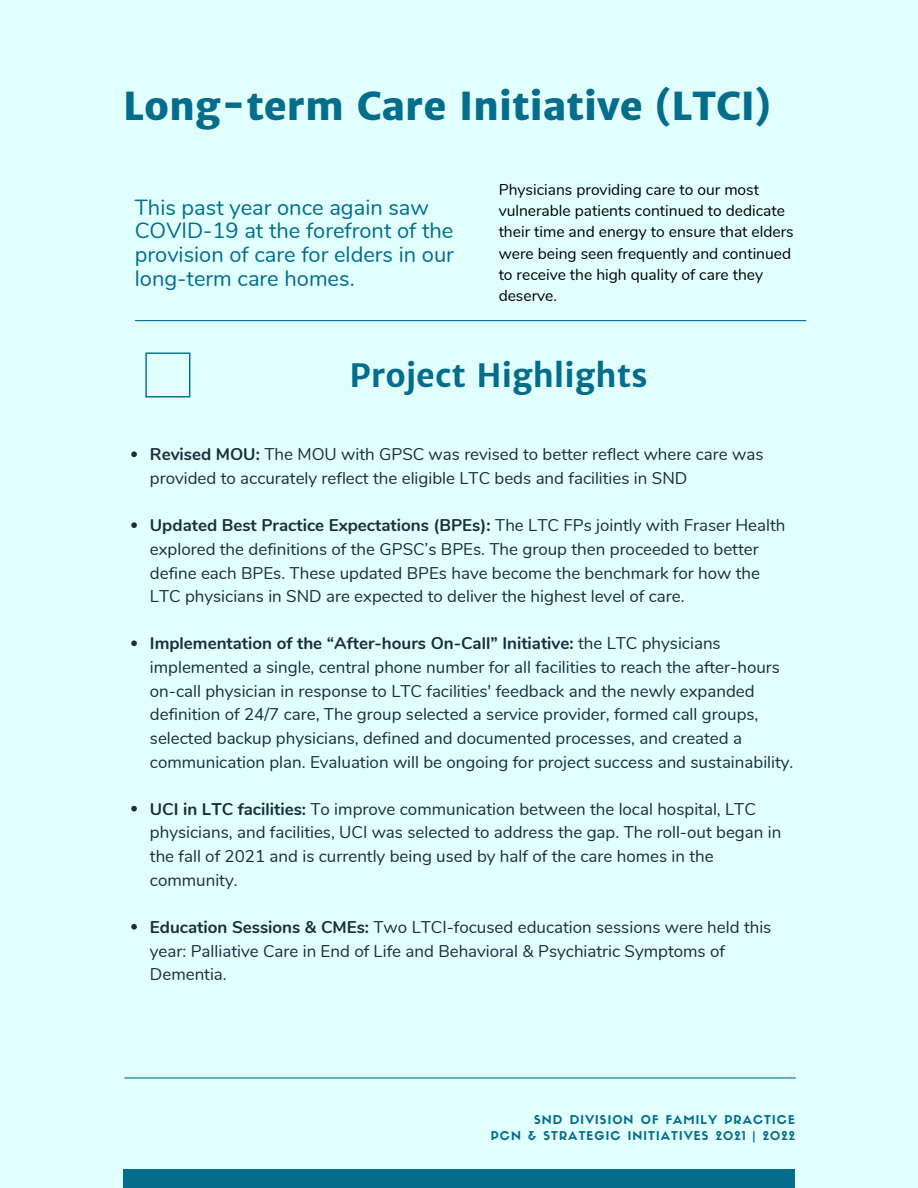
<style>
.page{position:relative;width:918px;height:1188px;background:#e1fffd}
.page>*{position:absolute;margin:0;border:0;box-sizing:border-box;transform-origin:0 0}
.t1{font:800 38.55px "Merriweather Sans";color:#046d8b}
.t2{font:700 32.25px "Merriweather Sans";color:#046d8b}
.t3{font:21.9px/23.7px "Nunito";color:#046d8b}
.t4{font:16.95px/23.7px "Nunito";color:#1a2d3b}
.t5{font:15.6px/21.3px "Nunito";color:#000}
.t6{font:12px/15.9px "Sifonn Basic";letter-spacing:.09em;color:#046d8b;text-align:right}
.s1{font-weight:700}
</style>
<div class="page">
<div style="left:123px;top:1170px;width:671px;height:18px;background:#046d8b"></div>
<hr style="left:135px;top:320px;width:671px;height:1px;background:#046d8b">
<svg style="left:145px;top:352px;width:45px;height:45px"></svg>
<svg style="left:131px;top:451px;width:6px;height:6px"></svg>
<svg style="left:131px;top:522px;width:6px;height:6px"></svg>
<svg style="left:131px;top:640px;width:6px;height:6px"></svg>
<svg style="left:131px;top:806px;width:6px;height:5px"></svg>
<svg style="left:131px;top:924px;width:6px;height:6px"></svg>
<hr style="left:125px;top:1077px;width:670px;height:2px;background:#046d8b">
<h1 class="t1" style="left:123px;top:83px;width:649px">Long-term Care Initiative (LTCI)</h1>
<p class="t3" style="left:135px;top:196px;width:321px">This past year once again saw<br>COVID-19 at the forefront of the provision of care for elders in our long-term care homes.</p>
<p class="t5" style="left:499px;top:179px;width:297px">Physicians providing care to our most vulnerable patients continued to dedicate their time and energy to ensure that elders were being seen frequently and continued to receive the high quality of care they deserve.</p>
<h2 class="t2" style="left:350px;top:355px;width:300px">Project Highlights</h2>
<p class="t4" style="left:150px;top:443px;width:615px"><span class="s1">Revised MOU:</span> The MOU with GPSC was revised to better reflect where care was provided to accurately reflect the eligible LTC beds and facilities in SND</p>
<p class="t4" style="left:150px;top:514px;width:637px"><span class="s1">Updated Best Practice Expectations (BPEs):</span> The LTC FPs jointly with Fraser Health explored the definitions of the GPSC’s BPEs. The group then proceeded to better define each BPEs. These updated BPEs have become the benchmark for how the LTC physicians in SND are expected to deliver the highest level of care.</p>
<p class="t4" style="left:150px;top:632px;width:645px"><span class="s1">Implementation of the “After-hours On-Call” Initiative:</span> the LTC physicians implemented a single, central phone number for all facilities to reach the after-hours on-call physician in response to LTC facilities' feedback and the newly expanded definition of 24/7 care, The group selected a service provider, formed call groups, selected backup physicians, defined and documented processes, and created a communication plan. Evaluation will be ongoing for project success and sustainability.</p>
<p class="t4" style="left:150px;top:797px;width:633px"><span class="s1">UCI in LTC facilities:</span> To improve communication between the local hospital, LTC physicians, and facilities, UCI was selected to address the gap. The roll-out began in the fall of 2021 and is currently being used by half of the care homes in the community.</p>
<p class="t4" style="left:150px;top:916px;width:623px"><span class="s1">Education Sessions &amp; CMEs:</span> Two LTCI-focused education sessions were held this year: Palliative Care in End of Life and Behavioral &amp; Psychiatric Symptoms of<br>Dementia.</p>
<p class="t6" style="left:491px;top:1113px;width:306px">SND DIVISION OF FAMILY PRACTICE<br>PCN &amp; STRATEGIC INITIATIVES 2021 | 2022</p>
</div>
